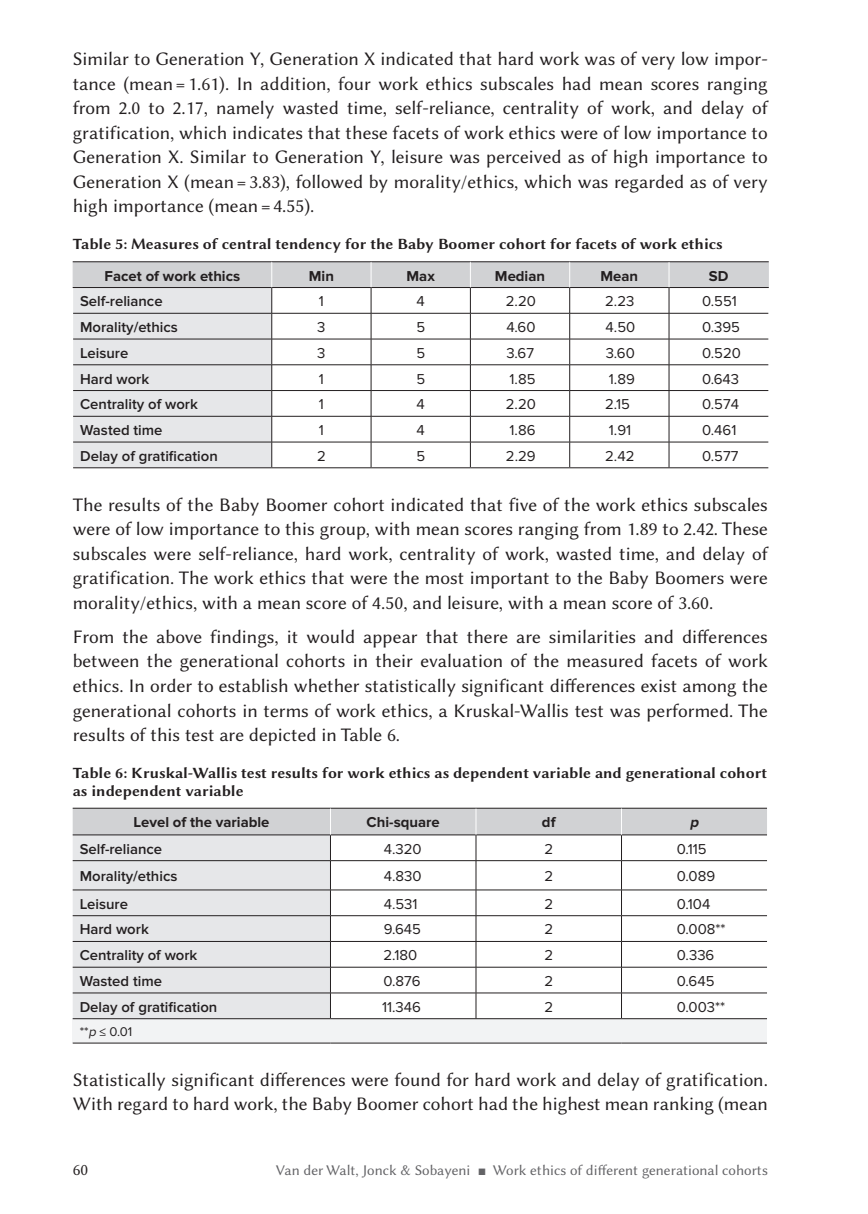
<style>
.page{position:relative;width:868px;height:1214px;background:#fff}
.page>*{position:absolute;margin:0;border:0;box-sizing:border-box;transform-origin:0 0}
.body{font:19.25px/24.5px "Lin Biolinum O";color:#231f20;text-align:justify}
.t1{font:16.62px "Lin Biolinum O";color:#231f20}
.table_caption{font:15.75px/17.5px "Lin Biolinum OB";color:#231f20}
.table_text{font:600 14.88px "Proxima Nova";color:#231f20}
.table_cell_decimal_T{font:14.88px "Proxima Nova";color:#231f20}
.t2{font:14.88px "Lin Biolinum O";color:#636366}
.table_KOP{font:700 14.88px "Proxima Nova";color:#231f20}
.table_text-2{font:14.88px "Proxima Nova";color:#231f20}
.table_KOP-2{font:italic 700 14.88px "Proxima Nova";color:#231f20}
.table_source{font:13.12px "Proxima Nova";color:#231f20}
.s1{font-style:italic}
</style>
<div class="page">
<hr style="left:73px;top:261px;width:198px;height:1px;background:#231f20">
<hr style="left:271px;top:261px;width:100px;height:1px;background:#231f20">
<hr style="left:371px;top:261px;width:99px;height:1px;background:#231f20">
<hr style="left:470px;top:261px;width:99px;height:1px;background:#231f20">
<hr style="left:569px;top:261px;width:99px;height:1px;background:#231f20">
<hr style="left:668px;top:261px;width:100px;height:1px;background:#231f20">
<svg style="left:73px;top:262px;width:695px;height:206px"></svg>
<div style="left:73px;top:1019px;width:693px;height:24px;background:#f2f3f4"></div>
<hr style="left:73px;top:1043px;width:257px;height:1px;background:#231f20">
<hr style="left:330px;top:1043px;width:146px;height:1px;background:#231f20">
<hr style="left:476px;top:1043px;width:145px;height:1px;background:#231f20">
<hr style="left:621px;top:1043px;width:145px;height:1px;background:#231f20">
<hr style="left:73px;top:1018px;width:257px;height:1px;background:#231f20">
<hr style="left:330px;top:1018px;width:146px;height:1px;background:#231f20">
<hr style="left:476px;top:1018px;width:145px;height:1px;background:#231f20">
<hr style="left:621px;top:1018px;width:145px;height:1px;background:#231f20">
<svg style="left:73px;top:808px;width:693px;height:210px"></svg>
<p class="body" style="left:73px;top:47px;width:696px">Similar to Generation Y, Generation X indicated that hard work was of very low impor&shy;tance (mean = 1.61). In addition, four work ethics subscales had mean scores ranging from 2.0 to 2.17, namely wasted time, self-reliance, centrality of work, and delay of gratification, which indicates that these facets of work ethics were of low importance to Generation X. Similar to Generation Y, leisure was perceived as of high importance to Generation X (mean = 3.83), followed by morality/ethics, which was regarded as of very high importance (mean = 4.55).</p>
<p class="table_caption" style="left:73px;top:235px;width:651px">Table 5: Measures of central tendency for the Baby Boomer cohort for facets of work ethics</p>
<p class="table_KOP" style="left:105px;top:267px;width:137px">Facet of work ethics</p>
<p class="table_KOP" style="left:309px;top:267px;width:27px">Min</p>
<p class="table_KOP" style="left:406px;top:267px;width:30px">Max</p>
<p class="table_KOP" style="left:494px;top:267px;width:52px">Median</p>
<p class="table_KOP" style="left:600px;top:267px;width:39px">Mean</p>
<p class="table_KOP" style="left:708px;top:267px;width:21px">SD</p>
<p class="table_text" style="left:80px;top:293px;width:84px">Self-reliance</p>
<p class="table_text-2" style="left:319px;top:293px;width:7px">1</p>
<p class="table_text-2" style="left:416px;top:293px;width:10px">4</p>
<p class="table_cell_decimal_T" style="left:505px;top:293px;width:32px">2.20</p>
<p class="table_cell_decimal_T" style="left:605px;top:293px;width:31px">2.23</p>
<p class="table_cell_decimal_T" style="left:701px;top:293px;width:36px">0.551</p>
<p class="table_text" style="left:80px;top:319px;width:99px">Morality/ethics</p>
<p class="table_text-2" style="left:317px;top:319px;width:10px">3</p>
<p class="table_text-2" style="left:416px;top:319px;width:10px">5</p>
<p class="table_cell_decimal_T" style="left:506px;top:319px;width:31px">4.60</p>
<p class="table_cell_decimal_T" style="left:605px;top:319px;width:31px">4.50</p>
<p class="table_cell_decimal_T" style="left:701px;top:319px;width:39px">0.395</p>
<p class="table_text" style="left:80px;top:344px;width:50px">Leisure</p>
<p class="table_text-2" style="left:317px;top:344px;width:10px">3</p>
<p class="table_text-2" style="left:416px;top:344px;width:10px">5</p>
<p class="table_cell_decimal_T" style="left:506px;top:344px;width:29px">3.67</p>
<p class="table_cell_decimal_T" style="left:605px;top:344px;width:31px">3.60</p>
<p class="table_cell_decimal_T" style="left:701px;top:344px;width:40px">0.520</p>
<p class="table_text" style="left:80px;top:370px;width:71px">Hard work</p>
<p class="table_text-2" style="left:319px;top:370px;width:7px">1</p>
<p class="table_text-2" style="left:416px;top:370px;width:10px">5</p>
<p class="table_cell_decimal_T" style="left:509px;top:370px;width:27px">1.85</p>
<p class="table_cell_decimal_T" style="left:608px;top:370px;width:27px">1.89</p>
<p class="table_cell_decimal_T" style="left:701px;top:370px;width:38px">0.643</p>
<p class="table_text" style="left:80px;top:396px;width:119px">Centrality of work</p>
<p class="table_text-2" style="left:319px;top:396px;width:7px">1</p>
<p class="table_text-2" style="left:416px;top:396px;width:10px">4</p>
<p class="table_cell_decimal_T" style="left:505px;top:396px;width:32px">2.20</p>
<p class="table_cell_decimal_T" style="left:605px;top:396px;width:26px">2.15</p>
<p class="table_cell_decimal_T" style="left:701px;top:396px;width:38px">0.574</p>
<p class="table_text" style="left:80px;top:422px;width:84px">Wasted time</p>
<p class="table_text-2" style="left:319px;top:422px;width:7px">1</p>
<p class="table_text-2" style="left:416px;top:422px;width:10px">4</p>
<p class="table_cell_decimal_T" style="left:509px;top:422px;width:27px">1.86</p>
<p class="table_cell_decimal_T" style="left:608px;top:422px;width:24px">1.91</p>
<p class="table_cell_decimal_T" style="left:701px;top:422px;width:36px">0.461</p>
<p class="table_text" style="left:80px;top:447px;width:139px">Delay of gratification</p>
<p class="table_text-2" style="left:317px;top:447px;width:10px">2</p>
<p class="table_text-2" style="left:416px;top:447px;width:10px">5</p>
<p class="table_cell_decimal_T" style="left:505px;top:447px;width:31px">2.29</p>
<p class="table_cell_decimal_T" style="left:605px;top:447px;width:31px">2.42</p>
<p class="table_cell_decimal_T" style="left:701px;top:447px;width:38px">0.577</p>
<p class="body" style="left:73px;top:492px;width:696px">The results of the Baby Boomer cohort indicated that five of the work ethics subscales were of low importance to this group, with mean scores ranging from 1.89 to 2.42. These subscales were self-reliance, hard work, centrality of work, wasted time, and delay of gratification. The work ethics that were the most important to the Baby Boomers were morality/ethics, with a mean score of 4.50, and leisure, with a mean score of 3.60.</p>
<p class="body" style="left:73px;top:625px;width:696px">From the above findings, it would appear that there are similarities and differences between the generational cohorts in their evaluation of the measured facets of work ethics. In order to establish whether statistically significant differences exist among the generational cohorts in terms of work ethics, a Kruskal-Wallis test was performed. The results of this test are depicted in Table 6.</p>
<p class="table_caption" style="left:73px;top:764px;width:695px">Table 6: Kruskal-Wallis test results for work ethics as dependent variable and generational cohort as independent variable</p>
<p class="table_KOP" style="left:133px;top:814px;width:137px">Level of the variable</p>
<p class="table_KOP" style="left:366px;top:814px;width:75px">Chi-square</p>
<p class="table_KOP" style="left:541px;top:814px;width:15px">df</p>
<p class="table_KOP-2" style="left:689px;top:814px;width:13px">p</p>
<p class="table_text" style="left:80px;top:840px;width:84px">Self-reliance</p>
<p class="table_cell_decimal_T" style="left:383px;top:840px;width:39px">4.320</p>
<p class="table_text-2" style="left:544px;top:840px;width:10px">2</p>
<p class="table_cell_decimal_T" style="left:676px;top:840px;width:31px">0.115</p>
<p class="table_text" style="left:80px;top:868px;width:99px">Morality/ethics</p>
<p class="table_cell_decimal_T" style="left:383px;top:868px;width:39px">4.830</p>
<p class="table_text-2" style="left:544px;top:868px;width:10px">2</p>
<p class="table_cell_decimal_T" style="left:676px;top:868px;width:40px">0.089</p>
<p class="table_text" style="left:80px;top:895px;width:50px">Leisure</p>
<p class="table_cell_decimal_T" style="left:383px;top:895px;width:35px">4.531</p>
<p class="table_text-2" style="left:544px;top:895px;width:10px">2</p>
<p class="table_cell_decimal_T" style="left:676px;top:895px;width:35px">0.104</p>
<p class="table_text" style="left:80px;top:921px;width:71px">Hard work</p>
<p class="table_cell_decimal_T" style="left:383px;top:921px;width:39px">9.645</p>
<p class="table_text-2" style="left:544px;top:921px;width:10px">2</p>
<p class="table_cell_decimal_T" style="left:676px;top:921px;width:50px">0.008**</p>
<p class="table_text" style="left:80px;top:947px;width:119px">Centrality of work</p>
<p class="table_cell_decimal_T" style="left:383px;top:947px;width:35px">2.180</p>
<p class="table_text-2" style="left:544px;top:947px;width:10px">2</p>
<p class="table_cell_decimal_T" style="left:676px;top:947px;width:39px">0.336</p>
<p class="table_text" style="left:80px;top:972px;width:84px">Wasted time</p>
<p class="table_cell_decimal_T" style="left:383px;top:972px;width:39px">0.876</p>
<p class="table_text-2" style="left:544px;top:972px;width:10px">2</p>
<p class="table_cell_decimal_T" style="left:676px;top:972px;width:39px">0.645</p>
<p class="table_text" style="left:80px;top:998px;width:139px">Delay of gratification</p>
<p class="table_cell_decimal_T" style="left:382px;top:998px;width:40px">11.346</p>
<p class="table_text-2" style="left:544px;top:998px;width:10px">2</p>
<p class="table_cell_decimal_T" style="left:676px;top:998px;width:50px">0.003**</p>
<p class="table_source" style="left:80px;top:1024px;width:54px">**<span class="s1">p</span> ≤ 0.01</p>
<p class="body" style="left:73px;top:1068px;width:696px">Statistically significant differences were found for hard work and delay of gratification.<br>With regard to hard work, the Baby Boomer cohort had the highest mean ranking (mean</p>
<p class="t1" style="left:73px;top:1160px;width:17px">60</p>
<p class="t2" style="left:276px;top:1162px;width:493px">Van der Walt, Jonck &amp; Sobayeni ■ Work ethics of different generational cohorts</p>
</div>
